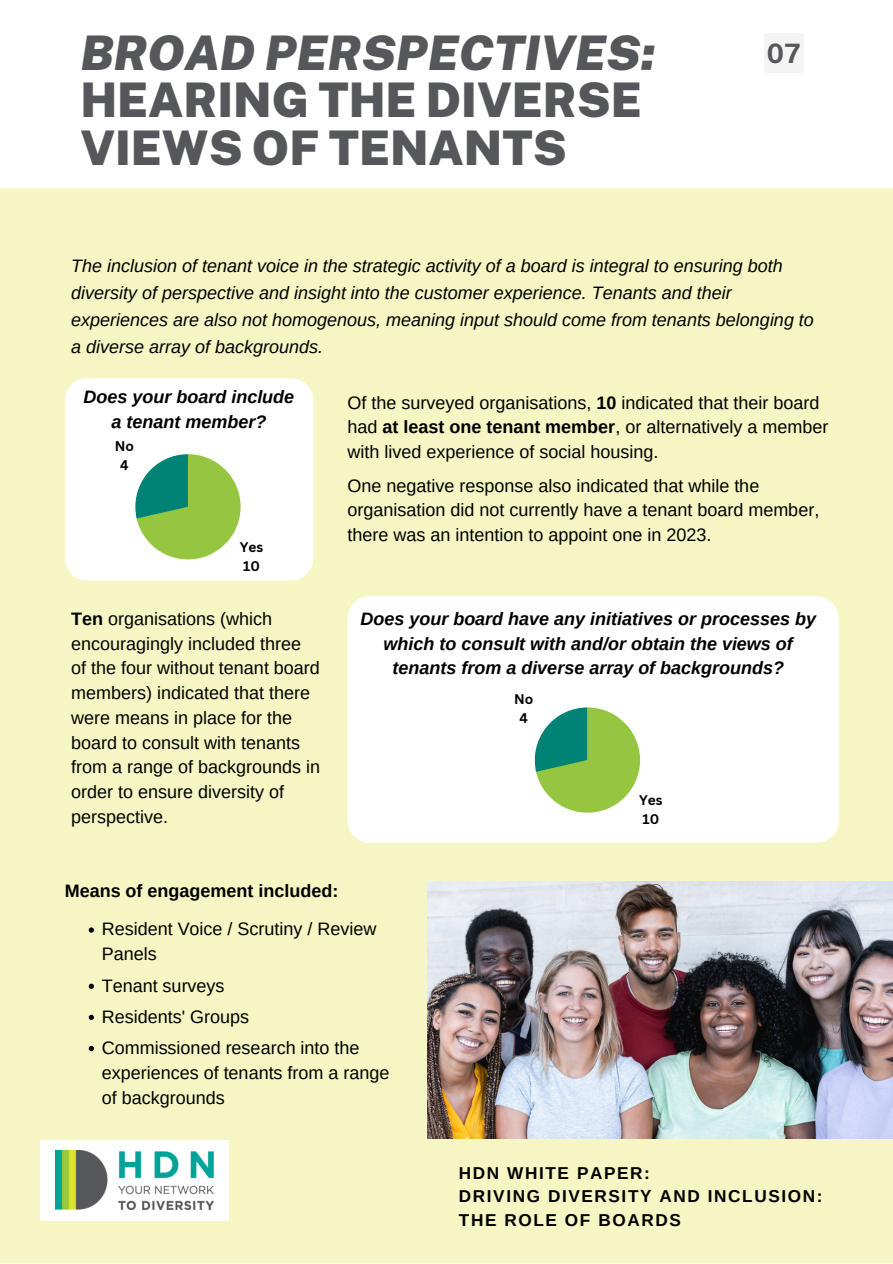
<style>
.page{position:relative;width:893px;height:1264px;background:#fff}
.page>*{position:absolute;margin:0;border:0;box-sizing:border-box;transform-origin:0 0}
.t1{font:900 47.7px/47.5px "Public Sans";color:#56575a}
.t2{font:italic 900 47.7px "Public Sans";color:#56575a}
.t3{font:700 26.7px "Public Sans";color:#56575a}
.t4{font:18px/24.8px "Arimo";color:#000}
.t5{font:italic 18px/27px "Arimo";color:#000}
.t6{font:italic 700 18px/24.8px "Arimo";color:#000;text-align:center}
.t7{font:700 18px "Arimo";color:#000}
.t8{font:700 17.25px "Arimo";letter-spacing:.095em;color:#000}
.t9{font:700 13.65px "Canva Sans";color:#000}
.s1{font-weight:700}
</style>
<div class="page">
<div style="left:0;top:0;width:892px;height:1262px;background:#f5f6c3"></div>
<div style="left:40px;top:1139px;width:189px;height:81px;background:#fff"></div>
<img style="left:55px;top:1150px;width:159px;height:59px">
<div style="left:0;top:0;width:892px;height:188px;background:#fff"></div>
<div style="left:65px;top:378px;width:248px;height:202px;background:#fff;border-radius:22px"></div>
<svg style="left:135px;top:454px;width:105px;height:105px"></svg>
<div style="left:347px;top:596px;width:491px;height:246px;background:#fff;border-radius:22px"></div>
<svg style="left:534px;top:707px;width:106px;height:105px"></svg>
<img style="left:428px;top:881px;width:464px;height:257px">
<svg style="left:89px;top:927px;width:5px;height:5px"></svg>
<svg style="left:89px;top:983px;width:5px;height:5px"></svg>
<svg style="left:89px;top:1014px;width:5px;height:6px"></svg>
<svg style="left:89px;top:1045px;width:5px;height:6px"></svg>
<div style="left:764px;top:34px;width:39px;height:39px;background:#f4f4f4"></div>
<p class="t2" style="left:80px;top:24px;width:576px">BROAD PERSPECTIVES:</p>
<p class="t1" style="left:80px;top:76px;width:562px">HEARING THE DIVERSE<br>VIEWS OF TENANTS</p>
<p class="t3" style="left:766px;top:38px;width:35px">07</p>
<p class="t5" style="left:71px;top:252px;width:744px">The inclusion of tenant voice in the strategic activity of a board is integral to ensuring both diversity of perspective and insight into the customer experience. Tenants and their experiences are also not homogenous, meaning input should come from tenants belonging to a diverse array of backgrounds.</p>
<p class="t4" style="left:347px;top:390px;width:482px">Of the surveyed organisations, <span class="s1">10</span> indicated that their board had <span class="s1">at least one tenant member</span>, or alternatively a member with lived experience of social housing.</p>
<p class="t4" style="left:347px;top:473px;width:473px">One negative response also indicated that while the organisation did not currently have a tenant board member, there was an intention to appoint one in 2023.</p>
<p class="t6" style="left:83px;top:384px;width:212px">Does your board include a tenant member?</p>
<p class="t9" style="left:115px;top:436px;width:21px">No</p>
<p class="t9" style="left:120px;top:455px;width:10px">4</p>
<p class="t9" style="left:240px;top:537px;width:25px">Yes</p>
<p class="t9" style="left:243px;top:556px;width:18px">10</p>
<p class="t4" style="left:71px;top:606px;width:250px"><span class="s1">Ten</span> organisations (which encouragingly included three of the four without tenant board members) indicated that there were means in place for the board to consult with tenants from a range of backgrounds in order to ensure diversity of perspective.</p>
<p class="t7" style="left:65px;top:880px;width:275px">Means of engagement included:</p>
<p class="t6" style="left:360px;top:606px;width:457px">Does your board have any initiatives or processes by which to consult with and/or obtain the views of tenants from a diverse array of backgrounds?</p>
<p class="t9" style="left:514px;top:689px;width:21px">No</p>
<p class="t9" style="left:519px;top:708px;width:10px">4</p>
<p class="t9" style="left:639px;top:790px;width:25px">Yes</p>
<p class="t9" style="left:642px;top:809px;width:18px">10</p>
<p class="t4" style="left:102px;top:916px;width:276px">Resident Voice / Scrutiny / Review<br>Panels</p>
<p class="t4" style="left:102px;top:972px;width:124px">Tenant surveys</p>
<p class="t4" style="left:102px;top:1004px;width:149px">Residents' Groups</p>
<p class="t4" style="left:102px;top:1034px;width:289px">Commissioned research into the experiences of tenants from a range of backgrounds</p>
<p class="t8" style="left:459px;top:1163px;width:192px">HDN WHITE PAPER:</p>
<p class="t8" style="left:459px;top:1186px;width:365px">DRIVING DIVERSITY AND INCLUSION:</p>
<p class="t8" style="left:459px;top:1210px;width:223px">THE ROLE OF BOARDS</p>
</div>
